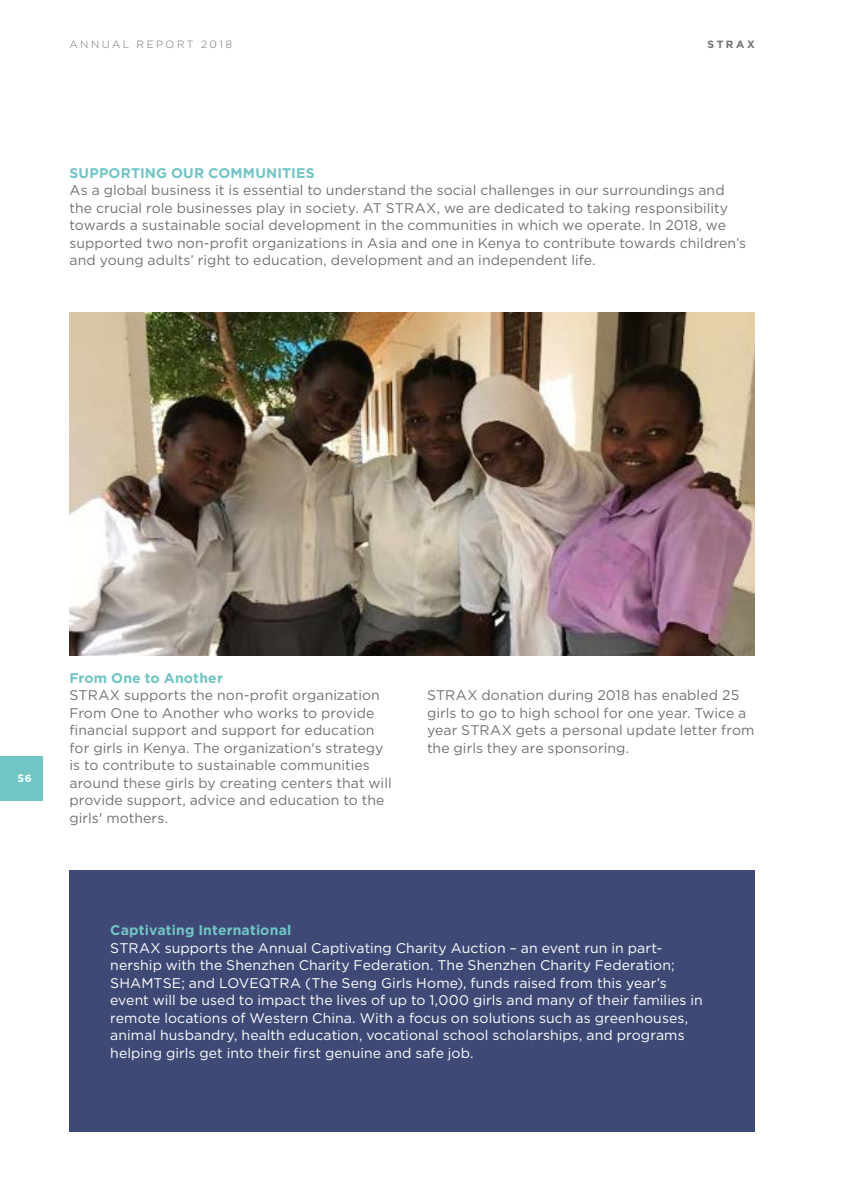
<style>
.page{position:relative;width:854px;height:1201px;background:#fff}
.page>*{position:absolute;margin:0;border:0;box-sizing:border-box;transform-origin:0 0}
.t1{font:14px/17.5px "Gotham";letter-spacing:.005em;color:#727271}
.t2{font:14px/17.5px "Gotham";letter-spacing:.005em;color:#fff}
.t3{font:700 14px "Gotham";letter-spacing:.01em;color:#71c5c5}
.t4{font:300 10.5px "Gotham";letter-spacing:.23em;color:#727271}
.t5{font:700 10.5px "Gotham";letter-spacing:.24em;color:#727271}
.t6{font:700 10.5px "Gotham";color:#fff}
</style>
<div class="page">
<div style="left:0;top:756px;width:43px;height:44px;background:#71c5c5"></div>
<div style="left:69px;top:870px;width:685px;height:261px;background:#3e4a75"></div>
<img style="left:69px;top:313px;width:685px;height:342px">
<p class="t4" style="left:69px;top:37px;width:164px">ANNUAL REPORT 2018</p>
<p class="t5" style="left:707px;top:37px;width:49px">STRAX</p>
<p class="t3" style="left:69px;top:163px;width:246px">SUPPORTING OUR COMMUNITIES</p>
<p class="t1" style="left:69px;top:181px;width:678px">As a global business it is essential to understand the social challenges in our surroundings and the crucial role businesses play in society. AT STRAX, we are dedicated to taking responsibility towards a sustainable social development in the communities in which we operate. In 2018, we supported two non-profit organizations in Asia and one in Kenya to contribute towards children’s and young adults’ right to education, development and an independent life.</p>
<p class="t6" style="left:17px;top:771px;width:16px">56</p>
<p class="t3" style="left:69px;top:668px;width:155px">From One to Another</p>
<p class="t1" style="left:69px;top:686px;width:323px">STRAX supports the non-profit organization From One to Another who works to provide financial support and support for education for girls in Kenya. The organization's strategy is to contribute to sustainable communities around these girls by creating centers that will provide support, advice and education to the girls' mothers.</p>
<p class="t1" style="left:427px;top:686px;width:329px">STRAX donation during 2018 has enabled 25 girls to go to high school for one year. Twice a year STRAX gets a personal update letter from the girls they are sponsoring.</p>
<p class="t3" style="left:110px;top:921px;width:182px">Captivating International</p>
<p class="t2" style="left:110px;top:938px;width:593px">STRAX supports the Annual Captivating Charity Auction – an event run in part&shy;nership with the Shenzhen Charity Federation. The Shenzhen Charity Federation; SHAMTSE; and LOVEQTRA (The Seng Girls Home), funds raised from this year’s event will be used to impact the lives of up to 1,000 girls and many of their families in remote locations of Western China. With a focus on solutions such as greenhouses, animal husbandry, health education, vocational school scholarships, and programs helping girls get into their first genuine and safe job.</p>
</div>
